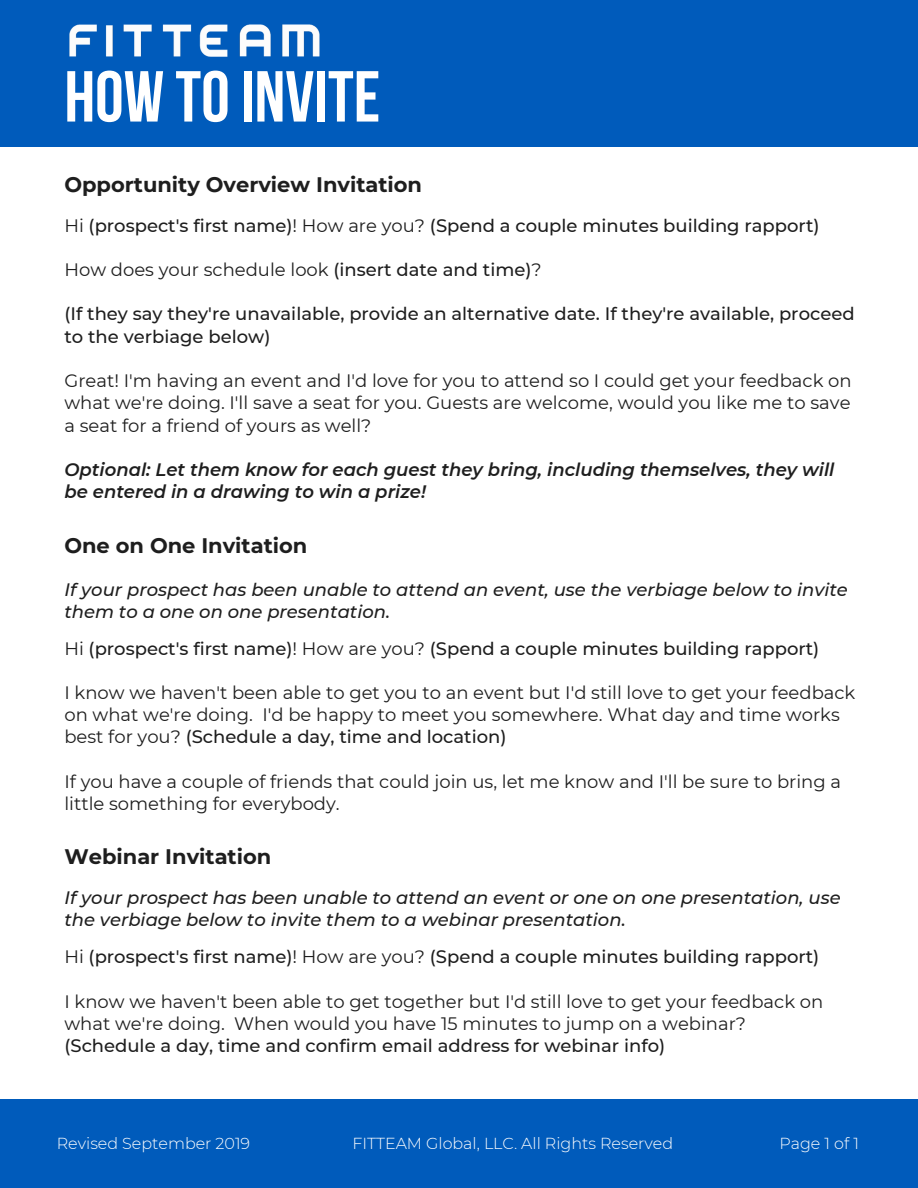
<style>
.page{position:relative;width:918px;height:1188px;background:#fff}
.page>*{position:absolute;margin:0;border:0;box-sizing:border-box;transform-origin:0 0}
.t1{font:72px "Bebas Neue Cyrillic";color:#fff}
.t2{font:700 21px "Montserrat";color:#1e1e1e}
.t3{font:18px/22.2px "Montserrat";color:#1e1e1e}
.t4{font:500 18px/22.2px "Montserrat";color:#1e1e1e}
.t5{font:italic 500 18px/22.2px "Montserrat";color:#1e1e1e}
.t6{font:italic 600 18px/22.2px "Montserrat";color:#1e1e1e}
.t7{font:300 15.9px "Montserrat";color:#fff}
.s1{font-weight:400}
.s2{font-weight:500}
</style>
<div class="page">
<div style="left:0;top:0;width:918px;height:146px;background:#005bbb"></div>
<img style="left:69px;top:24px;width:251px;height:33px">
<div style="left:0;top:1099px;width:918px;height:89px;background:#005bbb"></div>
<h1 class="t1" style="left:64px;top:68px;width:317px">HOW TOINVITE</h1>
<p class="t2" style="left:64px;top:171px;width:359px">Opportunity Overview Invitation</p>
<p class="t4" style="left:64px;top:214px;width:757px"><span class="s1">Hi</span> (prospect's first name)<span class="s1">! How are you?</span> (Spend a couple minutes building rapport)</p>
<p class="t3" style="left:64px;top:258px;width:479px">How does your schedule look <span class="s2">(insert date and time)</span>?</p>
<p class="t4" style="left:64px;top:303px;width:792px">(If they say they're unavailable, provide an alternative date. If they're available, proceed to the verbiage below)</p>
<p class="t3" style="left:64px;top:370px;width:789px;text-align:justify">Great! I'm having an event and I'd love for you to attend so I could get your feedback on what we're doing. I'll save a seat for you. Guests are welcome, would you like me to save a seat for a friend of yours as well?</p>
<p class="t6" style="left:64px;top:458px;width:772px">Optional: Let them know for each guest they bring, including themselves, they will be entered in a drawing to win a prize!</p>
<p class="t2" style="left:64px;top:533px;width:244px">One on One Invitation</p>
<p class="t5" style="left:64px;top:579px;width:785px">If your prospect has been unable to attend an event, use the verbiage below to invite them to a one on one presentation.</p>
<p class="t4" style="left:64px;top:637px;width:756px"><span class="s1">Hi</span> (prospect's first name)<span class="s1">! How are you?</span> (Spend a couple minutes building rapport)</p>
<p class="t3" style="left:64px;top:681px;width:793px">I know we haven't been able to get you to an event but I'd still love to get your feedback on what we're doing. I'd be happy to meet you somewhere. What day and time works best for you? <span class="s2">(Schedule a day, time and location)</span></p>
<p class="t3" style="left:64px;top:770px;width:778px">If you have a couple of friends that could join us, let me know and I'll be sure to bring a little something for everybody.</p>
<p class="t2" style="left:64px;top:844px;width:208px">Webinar Invitation</p>
<p class="t5" style="left:64px;top:886px;width:778px">If your prospect has been unable to attend an event or one on one presentation, use the verbiage below to invite them to a webinar presentation.</p>
<p class="t4" style="left:64px;top:946px;width:756px"><span class="s1">Hi</span> (prospect's first name)<span class="s1">! How are you?</span> (Spend a couple minutes building rapport)</p>
<p class="t3" style="left:64px;top:990px;width:760px">I know we haven't been able to get together but I'd still love to get your feedback on what we're doing. When would you have 15 minutes to jump on a webinar?</p>
<p class="t4" style="left:64px;top:1035px;width:602px">(Schedule a day, time and confirm email address for webinar info)</p>
<p class="t7" style="left:57px;top:1134px;width:195px">Revised September 2019</p>
<p class="t7" style="left:352px;top:1134px;width:322px">FITTEAM Global, LLC. All Rights Reserved</p>
<p class="t7" style="left:779px;top:1134px;width:81px">Page 1 of 1</p>
</div>
